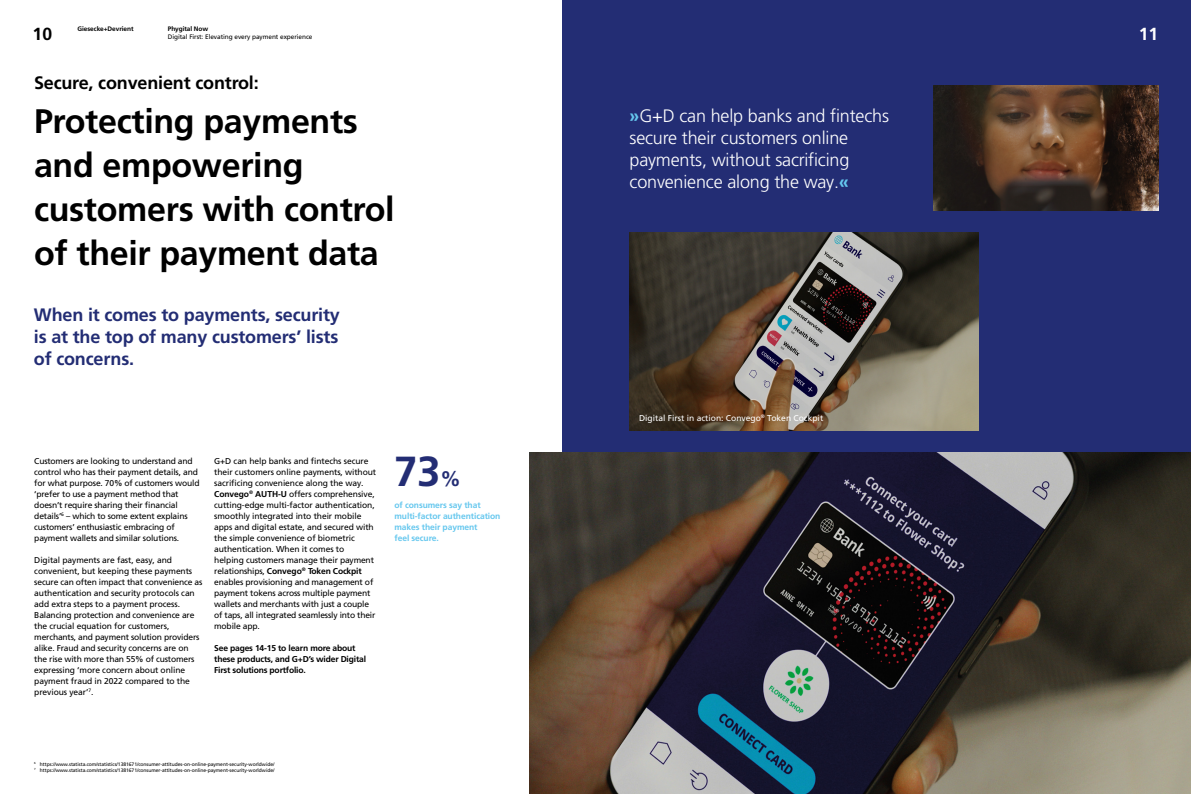
<style>
.page{position:relative;width:1191px;height:794px;background:#fff}
.page>*{position:absolute;margin:0;border:0;box-sizing:border-box;transform-origin:0 0}
.t1{font:700 42px "Frutiger LT Pro";color:#232d74}
.t2{font:700 34px/44px "Frutiger LT Pro";letter-spacing:-.01em;color:#000}
.t3{font:300 18px/22px "Frutiger LT Pro";letter-spacing:-.01em;color:#fff}
.t4{font:700 18px/22px "Frutiger LT Pro";letter-spacing:-.01em;color:#232d74;text-align:justify}
.t5{font:700 18px "Frutiger LT Pro";letter-spacing:-.01em;color:#000}
.t6{font:700 17.5px "Frutiger LT Pro";color:#000}
.t7{font:700 17.5px "Frutiger LT Pro";color:#fff}
.t8{font:8.5px/11px "Frutiger LT Pro";letter-spacing:-.02em;color:#000}
.t9{font:700 8.5px/11px "Frutiger LT Pro";letter-spacing:-.02em;color:#000}
.t10{font:700 8.5px/11px "Frutiger LT Pro";letter-spacing:-.01em;color:#65c7ee}
.t11{font:8.5px "Frutiger LT Pro";color:#fff}
.t12{font:6.5px "Frutiger LT Pro";letter-spacing:-.01em;color:#000}
.t13{font:700 6.5px "Frutiger LT Pro";letter-spacing:-.01em;color:#000}
.t14{font:5px/6px "Frutiger LT Pro";letter-spacing:-.01em;color:#000}
.s1{font-weight:700}
.s2{font-size:21px}
.s3{font-weight:700;color:#65c7ee}
</style>
<div class="page">
<div style="left:563px;top:0;width:628px;height:794px;background:#232d74"></div>
<img style="left:629px;top:232px;width:349px;height:198px">
<img style="left:529px;top:452px;width:662px;height:342px">
<img style="left:933px;top:86px;width:225px;height:124px">
<p class="t13" style="left:78px;top:25px;width:57px">Giesecke+Devrient</p>
<p class="t13" style="left:168px;top:25px;width:42px">Phygital Now</p>
<p class="t12" style="left:168px;top:33px;width:146px">Digital First: Elevating every payment experience</p>
<h3 class="t6" style="left:33px;top:23px;width:21px">10</h3>
<h3 class="t7" style="left:1138px;top:23px;width:21px">11</h3>
<h3 class="t5" style="left:34px;top:72px;width:226px">Secure, convenient control:</h3>
<h2 class="t2" style="left:34px;top:100px;width:362px">Protecting payments and empowering customers with control of their payment data</h2>
<h3 class="t4" style="left:34px;top:303px;width:307px">When it comes to payments, security is at the top of many customers’ lists of concerns.</h3>
<p class="t8" style="left:34px;top:455px;width:167px">Customers are looking to understand and control who has their payment details, and for what purpose. 70% of customers would ‘prefer to use a payment method that doesn’t require sharing their financial details’<sup>6</sup> – which to some extent explains customers’ enthusiastic embracing of payment wallets and similar solutions.</p>
<p class="t8" style="left:34px;top:554px;width:170px">Digital payments are fast, easy, and convenient, but keeping these payments secure can often impact that convenience as authentication and security protocols can add extra steps to a payment process.<br>Balancing protection and convenience are the crucial equation for customers, merchants, and payment solution providers alike. Fraud and security concerns are on the rise with more than 55% of customers expressing ‘more concern about online payment fraud in 2022 compared to the previous year’<sup>7</sup>.</p>
<p class="t8" style="left:214px;top:455px;width:163px">G+D can help banks and fintechs secure their customers online payments, without sacrificing convenience along the way.<br><span class="s1">Convego</span><sup>®</sup> <span class="s1">AUTH-U</span> offers comprehensive, cutting-edge multi-factor authentication, smoothly integrated into their mobile apps and digital estate, and secured with the simple convenience of biometric authentication. When it comes to<br>helping customers manage their payment relationships, <span class="s1">Convego</span><sup>®</sup> <span class="s1">Token Cockpit </span>enables provisioning and management of payment tokens across multiple payment wallets and merchants with just a couple of taps, all integrated seamlessly into their mobile app.</p>
<p class="t9" style="left:214px;top:642px;width:153px">See pages 14-15 to learn more about these products, and G+D’s wider Digital<br>First solutions portfolio.</p>
<h1 class="t1" style="left:394px;top:446px;width:68px">73<span class="s2">%</span></h1>
<p class="t10" style="left:394px;top:499px;width:107px">of consumers say that multi-factor authentication makes their payment<br>feel secure.</p>
<p class="t14" style="left:34px;top:761px;width:242px"><sup>6</sup> https://www.statista.com/statistics/1381671/consumer-attitudes-on-online-payment-security-worldwide/<br><sup>7</sup> https://www.statista.com/statistics/1381671/consumer-attitudes-on-online-payment-security-worldwide/</p>
<h3 class="t3" style="left:629px;top:105px;width:261px"><span class="s3">»</span>G+D can help banks and fintechs secure their customers online payments, without sacrificing convenience along the way.<span class="s3">«</span></h3>
<p class="t11" style="left:639px;top:412px;width:186px">Digital First in action: Convego<sup>®</sup> Token Cockpit</p>
</div>
